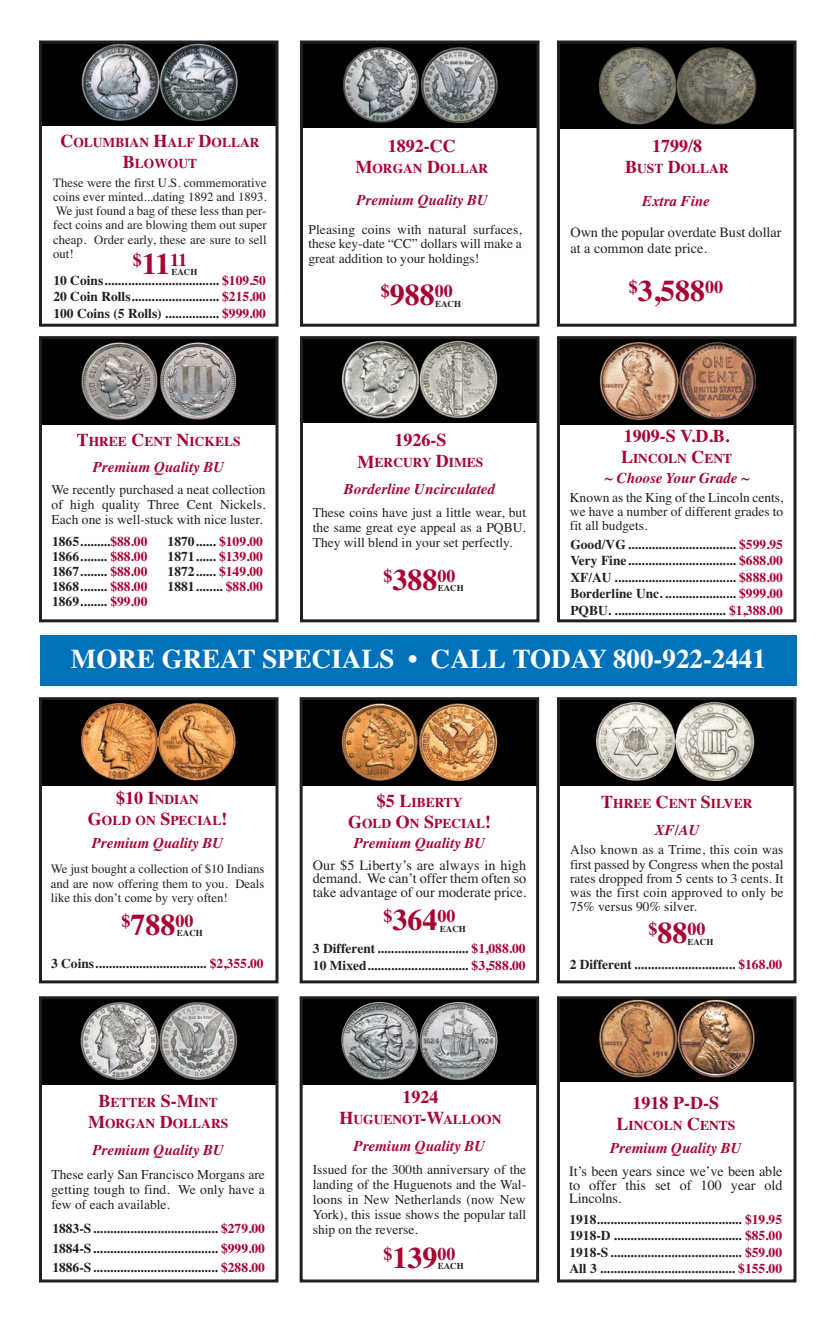
<style>
.page{position:relative;width:837px;height:1323px;background:#fff}
.page>*{position:absolute;margin:0;border:0;box-sizing:border-box;transform-origin:0 0}
.t1{font:700 30px "Times";color:#a90332}
.t2{font:700 27px "Times";color:#fff}
.t3{font:700 18px "Times";color:#a90332}
.t4{font:italic 700 15px "Times";color:#a90332}
.t5{font:14.25px/13.5px "Times";color:#231f20;text-align:justify}
.t6{font:700 13.5px/16.5px "Times";color:#231f20;text-align:justify}
.t7{font:13.5px/15px "Times";color:#231f20;text-align:justify}
.t8{font:700 13.5px/21px "Times";color:#a90332;text-align:center}
.t9{font:12.75px/14.2px "Times";color:#231f20;text-align:justify}
.t10{font:700 9px "Times";color:#231f20}
.s1{font-size:18px}
.s2{font-size:30px}
.s3{color:#a90332}
</style>
<div class="page">
<img style="left:43px;top:340px;width:231px;height:84px">
<div style="left:39px;top:336px;width:239px;height:286px;border:3px solid #231f20"></div>
<div style="left:40px;top:635px;width:757px;height:51px;background:#0072bc"></div>
<img style="left:43px;top:701px;width:231px;height:84px">
<div style="left:39px;top:697px;width:239px;height:286px;border:3px solid #231f20"></div>
<img style="left:43px;top:44px;width:231px;height:81px">
<div style="left:39px;top:40px;width:239px;height:287px;border:3px solid #231f20"></div>
<img style="left:304px;top:44px;width:231px;height:84px">
<div style="left:300px;top:40px;width:239px;height:287px;border:3px solid #231f20"></div>
<img style="left:561px;top:340px;width:231px;height:84px">
<div style="left:557px;top:336px;width:239px;height:286px;border:3px solid #231f20"></div>
<img style="left:561px;top:44px;width:231px;height:84px">
<div style="left:557px;top:40px;width:239px;height:287px;border:3px solid #231f20"></div>
<img style="left:304px;top:1000px;width:231px;height:85px">
<div style="left:300px;top:996px;width:239px;height:286px;border:3px solid #231f20"></div>
<img style="left:304px;top:701px;width:231px;height:84px">
<div style="left:300px;top:697px;width:239px;height:286px;border:3px solid #231f20"></div>
<img style="left:561px;top:1000px;width:231px;height:81px">
<div style="left:557px;top:996px;width:239px;height:286px;border:3px solid #231f20"></div>
<img style="left:561px;top:701px;width:231px;height:85px">
<div style="left:557px;top:697px;width:239px;height:286px;border:3px solid #231f20"></div>
<img style="left:304px;top:340px;width:231px;height:83px">
<div style="left:300px;top:336px;width:239px;height:286px;border:3px solid #231f20"></div>
<img style="left:43px;top:1000px;width:231px;height:84px">
<div style="left:39px;top:996px;width:239px;height:286px;border:3px solid #231f20"></div>
<p class="t8" style="left:60px;top:132px;width:201px"><span class="s1">C</span>OLUMBIAN <span class="s1">H</span>ALF <span class="s1">D</span>OLLAR<br><span class="s1">B</span>LOWOUT</p>
<p class="t9" style="left:53px;top:175px;width:215px">These were the first U.S. commemorative coins ever minted...dating 1892 and 1893.<br>We just found a bag of these less than per&shy;fect coins and are blowing them out super cheap. Order early, these are sure to sell out!</p>
<h3 class="t3" style="left:133px;top:249px;width:56px">$<span class="s2">11</span>11</h3>
<p class="t10" style="left:171px;top:267px;width:28px">EACH</p>
<p class="t6" style="left:53px;top:272px;width:214px">10 Coins.................................. <span class="s3">$109.50<br></span>20 Coin Rolls.......................... <span class="s3">$215.00<br></span>100 Coins (5 Rolls) ................ <span class="s3">$999.00</span></p>
<h3 class="t3" style="left:388px;top:135px;width:69px">1892-CC</h3>
<p class="t8" style="left:355px;top:158px;width:134px"><span class="s1">M</span>ORGAN <span class="s1">D</span>OLLAR</p>
<p class="t4" style="left:356px;top:191px;width:133px">Premium Quality BU</p>
<p class="t7" style="left:308px;top:222px;width:215px">Pleasing coins with natural surfaces, these key-date “CC” dollars will make a great addition to your holdings!</p>
<h3 class="t3" style="left:381px;top:280px;width:73px">$<span class="s2">988</span>00</h3>
<p class="t10" style="left:435px;top:298px;width:28px">EACH</p>
<h3 class="t3" style="left:652px;top:135px;width:52px">1799/8</h3>
<p class="t8" style="left:625px;top:157px;width:105px"><span class="s1">B</span>UST <span class="s1">D</span>OLLAR</p>
<p class="t4" style="left:642px;top:192px;width:69px">Extra Fine</p>
<p class="t5" style="left:570px;top:223px;width:213px;line-height:16.5px">Own the popular overdate Bust dollar at a common date price.</p>
<h1 class="t1" style="left:629px;top:273px;width:96px"><sup>$</sup>3,588<sup>00</sup></h1>
<h3 class="t3" style="left:624px;top:425px;width:107px">1909-S V.D.B.</h3>
<p class="t8" style="left:621px;top:448px;width:113px"><span class="s1">L</span>INCOLN <span class="s1">C</span>ENT</p>
<p class="t4" style="left:604px;top:469px;width:147px">~ Choose Your Grade ~</p>
<h3 class="t3" style="left:395px;top:430px;width:54px">1926-S</h3>
<p class="t8" style="left:358px;top:452px;width:127px"><span class="s1">M</span>ERCURY <span class="s1">D</span>IMES</p>
<p class="t8" style="left:77px;top:431px;width:165px"><span class="s1">T</span>HREE <span class="s1">C</span>ENT <span class="s1">N</span>ICKELS</p>
<p class="t4" style="left:93px;top:458px;width:133px">Premium Quality BU</p>
<p class="t7" style="left:52px;top:482px;width:216px">We recently purchased a neat collection of high quality Three Cent Nickels.<br>Each one is well-stuck with nice luster.</p>
<p class="t6" style="left:52px;top:534px;width:97px;line-height:15px">1865.........<span class="s3">$88.00<br></span>1866........ <span class="s3">$88.00<br></span>1867........ <span class="s3">$88.00<br></span>1868........ <span class="s3">$88.00<br></span>1869........ <span class="s3">$99.00</span></p>
<p class="t6" style="left:168px;top:534px;width:97px;line-height:15px">1870...... <span class="s3">$109.00<br></span>1871...... <span class="s3">$139.00<br></span>1872...... <span class="s3">$149.00<br></span>1881........ <span class="s3">$88.00</span></p>
<p class="t6" style="left:570px;top:536px;width:214px">Good/VG ................................ <span class="s3">$599.95<br></span>Very Fine................................ <span class="s3">$688.00<br></span>XF/AU .................................... <span class="s3">$888.00<br></span>Borderline Unc. ..................... <span class="s3">$999.00<br></span>PQBU. ................................. <span class="s3">$1,388.00</span></p>
<p class="t4" style="left:344px;top:480px;width:153px">Borderline Uncirculated</p>
<p class="t7" style="left:570px;top:490px;width:215px;line-height:14.2px">Known as the King of the Lincoln cents, we have a number of different grades to fit all budgets.</p>
<p class="t7" style="left:313px;top:505px;width:215px">These coins have just a little wear, but the same great eye appeal as a PQBU.<br>They will blend in your set perfectly.</p>
<h3 class="t3" style="left:383px;top:565px;width:73px">$<span class="s2">388</span>00</h3>
<p class="t10" style="left:438px;top:583px;width:28px">EACH</p>
<h2 class="t2" style="left:71px;top:643px;width:697px">MORE GREAT SPECIALS • CALL TODAY 800-922-2441</h2>
<p class="t8" style="left:88px;top:789px;width:141px"><span class="s1">$10 I</span>NDIAN<br><span class="s1">G</span>OLD ON <span class="s1">S</span>PECIAL<span class="s1">!</span></p>
<p class="t4" style="left:92px;top:834px;width:133px">Premium Quality BU</p>
<p class="t9" style="left:51px;top:862px;width:215px">We just bought a collection of $10 Indians and are now offering them to you. Deals like this don’t come by very often!</p>
<h3 class="t3" style="left:122px;top:910px;width:73px">$<span class="s2">788</span>00</h3>
<p class="t10" style="left:177px;top:928px;width:28px">EACH</p>
<p class="t6" style="left:51px;top:955px;width:214px">3 Coins ................................. <span class="s3">$2,355.00</span></p>
<p class="t8" style="left:88px;top:1092px;width:142px"><span class="s1">B</span>ETTER <span class="s1">S-M</span>INT<br><span class="s1">M</span>ORGAN <span class="s1">D</span>OLLARS</p>
<p class="t4" style="left:92px;top:1141px;width:133px">Premium Quality BU</p>
<p class="t7" style="left:51px;top:1167px;width:215px">These early San Francisco Morgans are getting tough to find. We only have a few of each available.</p>
<p class="t6" style="left:52px;top:1219px;width:214px;line-height:19.5px">1883-S ..................................... <span class="s3">$279.00<br></span>1884-S..................................... <span class="s3">$999.00<br></span>1886-S..................................... <span class="s3">$288.00</span></p>
<p class="t8" style="left:348px;top:792px;width:145px"><span class="s1">$5 L</span>IBERTY<br><span class="s1">G</span>OLD <span class="s1">O</span>N <span class="s1">S</span>PECIAL<span class="s1">!</span></p>
<p class="t4" style="left:354px;top:835px;width:133px">Premium Quality BU</p>
<p class="t5" style="left:313px;top:858px;width:215px">Our $5 Liberty’s are always in high demand. We can’t offer them often so take advantage of our moderate price.</p>
<h3 class="t3" style="left:384px;top:906px;width:73px">$<span class="s2">364</span>00</h3>
<p class="t10" style="left:440px;top:924px;width:28px">EACH</p>
<p class="t6" style="left:313px;top:941px;width:214px">3 Different ........................... <span class="s3">$1,088.00<br></span>10 Mixed.............................. <span class="s3">$3,588.00</span></p>
<p class="t8" style="left:601px;top:793px;width:153px"><span class="s1">T</span>HREE <span class="s1">C</span>ENT <span class="s1">S</span>ILVER</p>
<p class="t4" style="left:655px;top:821px;width:47px">XF/AU</p>
<p class="t7" style="left:570px;top:843px;width:215px;line-height:14.2px">Also known as a Trime, this coin was first passed by Congress when the postal rates dropped from 5 cents to 3 cents. It was the first coin approved to only be 75% versus 90% silver.</p>
<h3 class="t3" style="left:648px;top:919px;width:58px">$<span class="s2">88</span>00</h3>
<p class="t10" style="left:687px;top:937px;width:28px">EACH</p>
<p class="t6" style="left:570px;top:956px;width:214px">2 Different .............................. <span class="s3">$168.00</span></p>
<h3 class="t3" style="left:403px;top:1087px;width:37px">1924</h3>
<p class="t8" style="left:339px;top:1109px;width:164px"><span class="s1">H</span>UGUENOT<span class="s1">-W</span>ALLOON</p>
<p class="t4" style="left:354px;top:1137px;width:133px">Premium Quality BU</p>
<p class="t7" style="left:313px;top:1162px;width:215px">Issued for the 300th anniversary of the landing of the Huguenots and the Wal&shy;loons in New Netherlands (now New York), this issue shows the popular tall ship on the reverse.</p>
<h3 class="t3" style="left:383px;top:1243px;width:73px">$<span class="s2">139</span>00</h3>
<p class="t10" style="left:438px;top:1261px;width:28px">EACH</p>
<h3 class="t3" style="left:633px;top:1092px;width:88px">1918 P-D-S</h3>
<p class="t8" style="left:617px;top:1114px;width:120px"><span class="s1">L</span>INCOLN <span class="s1">C</span>ENTS</p>
<p class="t4" style="left:610px;top:1139px;width:133px">Premium Quality BU</p>
<p class="t5" style="left:569px;top:1164px;width:215px">It’s been years since we’ve been able to offer this set of 100 year old Lincolns.</p>
<p class="t6" style="left:569px;top:1211px;width:214px">1918........................................... <span class="s3">$19.95<br></span>1918-D ...................................... <span class="s3">$85.00<br></span>1918-S....................................... <span class="s3">$59.00<br></span>All 3 ........................................ <span class="s3">$155.00</span></p>
</div>
